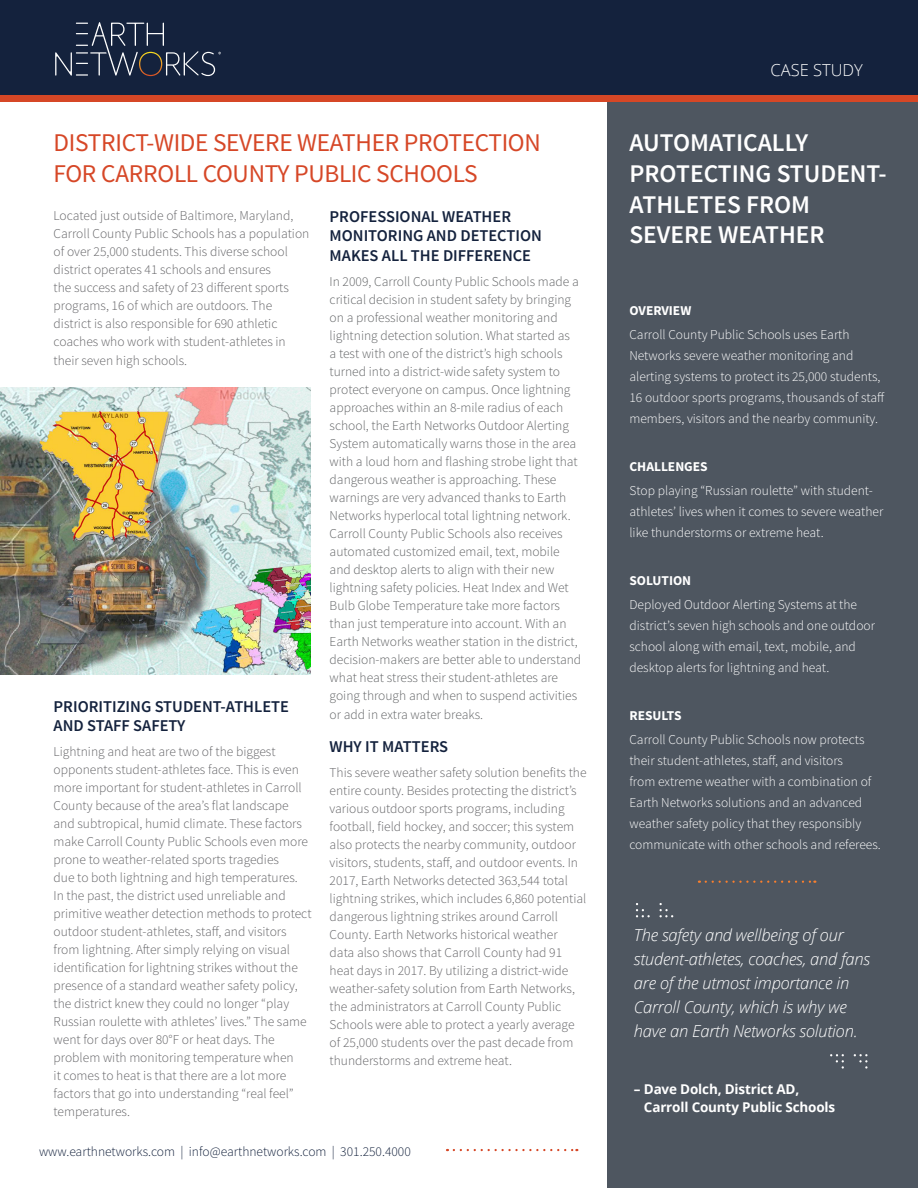
<style>
.page{position:relative;width:918px;height:1188px;background:#fff}
.page>*{position:absolute;margin:0;border:0;box-sizing:border-box;transform-origin:0 0}
.Main_Headers{font:25.5px/30.6px "Source Sans Pro";letter-spacing:-.01em;color:#d64727}
.Main_Headers-2{font:600 25.5px/30.6px "Source Sans Pro";color:#fff}
.t1{font:italic 300 16.5px/24px "Open Sans";letter-spacing:-.015em;color:#fff}
.Main_Headers-3{font:600 16.5px/19.5px "Source Sans Pro";color:#14223d}
.t2{font:300 16.5px "Open Sans";color:#fff}
.Main_Headers-4{font:300 13.5px/18px "Source Sans Pro";color:#636366}
.Main_Headers-5{font:300 13.5px/18px "Source Sans Pro";color:#616365}
.t3{font:300 13.5px/21px "Source Sans Pro";color:#fff}
.t4{font:300 13.5px "Source Sans Pro";color:#14223d}
.t5{font:700 13.5px/18px "Open Sans";letter-spacing:-.015em;color:#fff}
.t6{font:700 13.5px "Source Sans Pro";color:#fff}
</style>
<div class="page">
<div style="left:607px;top:65px;width:311px;height:1123px;background:#4e5660"></div>
<div style="left:0;top:62px;width:918px;height:40px;background:#d64726"></div>
<div style="left:0;top:0;width:918px;height:95px;background:#14223d"></div>
<svg style="left:55px;top:22px;width:166px;height:54px"></svg>
<svg style="left:454px;top:1149px;width:123px;height:2px"></svg>
<svg style="left:706px;top:881px;width:109px;height:2px"></svg>
<svg style="left:636px;top:903px;width:14px;height:14px"></svg>
<svg style="left:660px;top:903px;width:13px;height:14px"></svg>
<svg style="left:854px;top:1054px;width:14px;height:15px"></svg>
<svg style="left:830px;top:1054px;width:14px;height:15px"></svg>
<img style="left:0;top:388px;width:310px;height:287px">
<p class="Main_Headers" style="left:54px;top:128px;width:489px">DISTRICT-WIDE SEVERE WEATHER PROTECTION<br>FOR CARROLL COUNTY PUBLIC SCHOOLS</p>
<p class="Main_Headers-4" style="left:54px;top:206px;width:257px">Located just outside of Baltimore, Maryland, Carroll County Public Schools has a population of over 25,000 students. This diverse school district operates 41 schools and ensures<br>the success and safety of 23 different sports programs, 16 of which are outdoors. The district is also responsible for 690 athletic coaches who work with student-athletes in</p>
<p class="Main_Headers-4" style="left:54px;top:352px;width:135px">their seven high schools.</p>
<p class="Main_Headers-3" style="left:54px;top:697px;width:237px">PRIORITIZING STUDENT-ATHLETE<br>AND STAFF SAFETY</p>
<p class="Main_Headers-4" style="left:54px;top:742px;width:259px">Lightning and heat are two of the biggest opponents student-athletes face. This is even more important for student-athletes in Carroll County because of the area’s flat landscape and subtropical, humid climate. These factors make Carroll County Public Schools even more prone to weather-related sports tragedies<br>due to both lightning and high temperatures.<br>In the past, the district used unreliable and primitive weather detection methods to protect outdoor student-athletes, staff, and visitors from lightning. After simply relying on visual identification for lightning strikes without the presence of a standard weather safety policy, the district knew they could no longer “play Russian roulette with athletes’ lives.” The same went for days over 80°F or heat days. The problem with monitoring temperature when<br>it comes to heat is that there are a lot more factors that go into understanding “real feel” temperatures.</p>
<p class="Main_Headers-3" style="left:330px;top:207px;width:214px">PROFESSIONAL WEATHER<br>MONITORING AND DETECTION<br>MAKES ALL THE DIFFERENCE</p>
<p class="Main_Headers-5" style="left:330px;top:272px;width:253px">In 2009, Carroll County Public Schools made a critical decision in student safety by bringing on a professional weather monitoring and lightning detection solution. What started as<br>a test with one of the district’s high schools turned into a district-wide safety system to protect everyone on campus. Once lightning approaches within an 8-mile radius of each school, the Earth Networks Outdoor Alerting System automatically warns those in the area with a loud horn and flashing strobe light that dangerous weather is approaching. These warnings are very advanced thanks to Earth Networks hyperlocal total lightning network.<br>Carroll County Public Schools also receives automated customized email, text, mobile and desktop alerts to align with their new lightning safety policies. Heat Index and Wet Bulb Globe Temperature take more factors than just temperature into account. With an Earth Networks weather station in the district, decision-makers are better able to understand what heat stress their student-athletes are going through and when to suspend activities</p>
<p class="Main_Headers-5" style="left:330px;top:706px;width:155px">or add in extra water breaks.</p>
<p class="Main_Headers-3" style="left:330px;top:737px;width:120px">WHY IT MATTERS</p>
<p class="Main_Headers-4" style="left:330px;top:763px;width:258px">This severe weather safety solution benefits the entire county. Besides protecting the district’s various outdoor sports programs, including football, field hockey, and soccer; this system also protects the nearby community, outdoor visitors, students, staff, and outdoor events. In 2017, Earth Networks detected 363,544 total lightning strikes, which includes 6,860 potential dangerous lightning strikes around Carroll County. Earth Networks historical weather<br>data also shows that Carroll County had 91 heat days in 2017. By utilizing a district-wide weather-safety solution from Earth Networks, the administrators at Carroll County Public Schools were able to protect a yearly average of 25,000 students over the past decade from thunderstorms and extreme heat.</p>
<p class="t4" style="left:39px;top:1143px;width:373px">www.earthnetworks.com | info@earthnetworks.com | 301.250.4000</p>
<p class="t2" style="left:771px;top:58px;width:94px">CASE STUDY</p>
<p class="Main_Headers-2" style="left:629px;top:128px;width:259px">AUTOMATICALLY<br>PROTECTING STUDENT-<br>ATHLETES FROM<br>SEVERE WEATHER</p>
<p class="t6" style="left:629px;top:302px;width:63px">OVERVIEW</p>
<p class="t3" style="left:629px;top:324px;width:257px">Carroll County Public Schools uses Earth Networks severe weather monitoring and alerting systems to protect its 25,000 students, 16 outdoor sports programs, thousands of staff members, visitors and the nearby community.</p>
<p class="t6" style="left:629px;top:458px;width:80px">CHALLENGES</p>
<p class="t3" style="left:629px;top:480px;width:255px">Stop playing “Russian roulette” with student&shy;athletes’ lives when it comes to severe weather like thunderstorms or extreme heat.</p>
<p class="t6" style="left:629px;top:572px;width:63px">SOLUTION</p>
<p class="t3" style="left:629px;top:594px;width:247px">Deployed Outdoor Alerting Systems at the district’s seven high schools and one outdoor school along with email, text, mobile, and desktop alerts for lightning and heat.</p>
<p class="t6" style="left:629px;top:707px;width:54px">RESULTS</p>
<p class="t3" style="left:629px;top:729px;width:253px">Carroll County Public Schools now protects their student-athletes, staff, and visitors<br>from extreme weather with a combination of Earth Networks solutions and an advanced weather safety policy that they responsibly communicate with other schools and referees.</p>
<p class="t1" style="left:634px;top:922px;width:238px">The safety and wellbeing of our student-athletes, coaches, and fans are of the utmost importance in<br>Carroll County, which is why we have an Earth Networks solution.</p>
<p class="t5" style="left:644px;top:1079px;width:193px;text-indent:-10px">– Dave Dolch, District AD,<br>Carroll County Public Schools</p>
</div>
